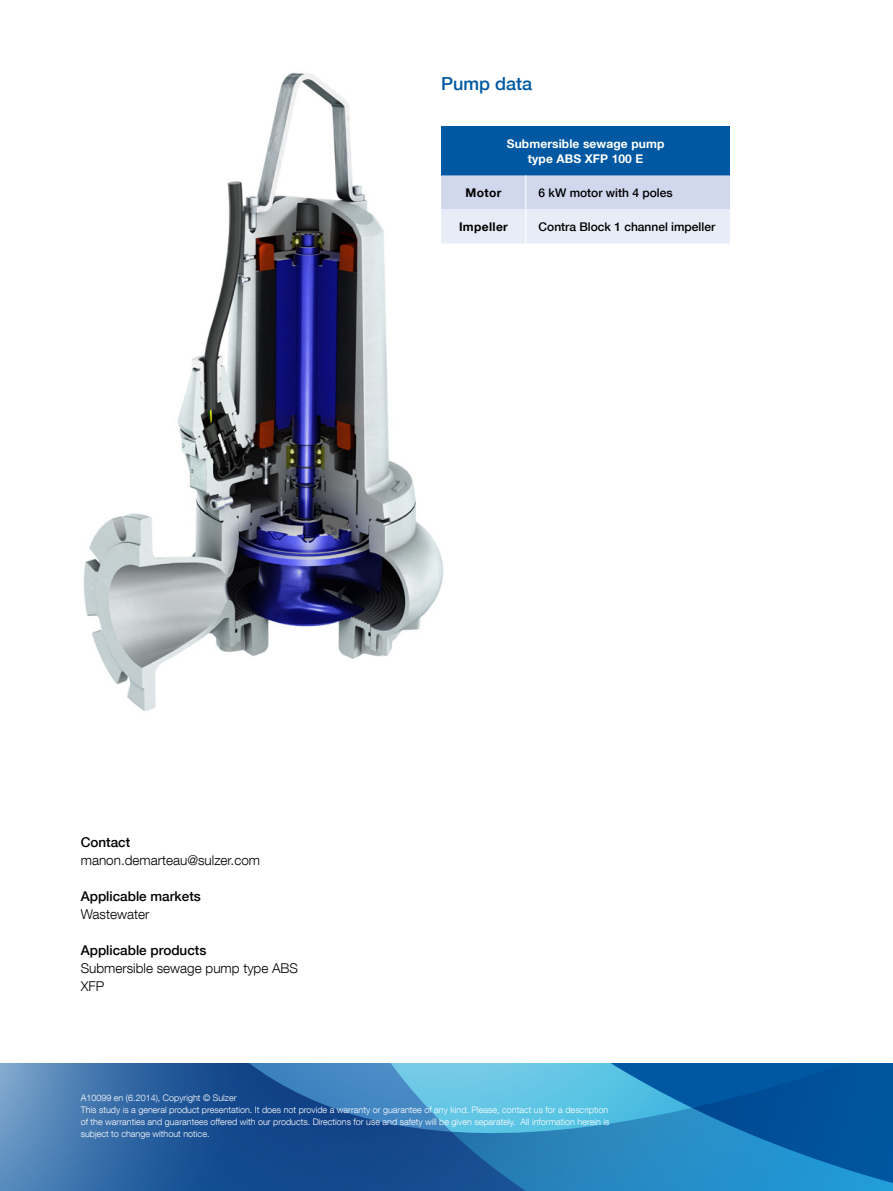
<style>
.page{position:relative;width:893px;height:1191px;background:#fff}
.page>*{position:absolute;margin:0;border:0;box-sizing:border-box;transform-origin:0 0}
.Subheading{font:500 18px "Helvetica Neue LT Com";color:#0058a2}
.leipis{font:300 13.5px/18px "Helvetica Neue LT Com";color:#000}
.leipis-2{font:500 13.5px "Helvetica Neue LT Com";color:#000}
.väliotsikko{font:300 13.5px "Helvetica Neue LT Com";color:#000}
.väliotsikko-2{font:500 13.5px "Helvetica Neue LT Com";color:#000}
.Leipis{font:500 12px "Helvetica Neue LT Com";color:#000}
.Tabelle_klein{font:700 12px/15px "Helvetica Neue LT Com";letter-spacing:.01em;color:#fff;text-align:center}
.Tabelle_PRODUKT{font:700 12px "Helvetica Neue LT Com";letter-spacing:.03em;color:#000}
.t1{font:300 9px/12px "Helvetica Neue LT Com";color:#fff}
</style>
<div class="page">
<img style="left:83px;top:72px;width:361px;height:639px">
<svg style="left:0;top:1063px;width:893px;height:128px;background:#2a74af"></svg>
<div style="left:441px;top:126px;width:289px;height:49px;background:#0058a2"></div>
<svg style="left:441px;top:175px;width:289px;height:69px;background:#dbe1f2"></svg>
<hr style="left:525px;top:175px;width:1px;height:34px;background:#fff">
<hr style="left:525px;top:209px;width:1px;height:35px;background:#fff">
<p class="Subheading" style="left:441px;top:73px;width:93px">Pump data</p>
<p class="Tabelle_klein" style="left:507px;top:135px;width:159px">Submersible sewage pump type ABS XFP 100 E</p>
<p class="Tabelle_PRODUKT" style="left:466px;top:185px;width:37px">Motor</p>
<p class="Leipis" style="left:539px;top:185px;width:136px">6 kW motor with 4 poles</p>
<p class="Tabelle_PRODUKT" style="left:459px;top:219px;width:50px">Impeller</p>
<p class="Leipis" style="left:539px;top:219px;width:178px">Contra Block 1 channel impeller</p>
<p class="väliotsikko-2" style="left:81px;top:833px;width:51px">Contact</p>
<p class="väliotsikko" style="left:81px;top:851px;width:181px">manon.demarteau@sulzer.com</p>
<p class="leipis-2" style="left:81px;top:887px;width:122px">Applicable markets</p>
<p class="leipis" style="left:81px;top:904px;width:70px">Wastewater</p>
<p class="leipis-2" style="left:81px;top:941px;width:127px">Applicable products</p>
<p class="leipis" style="left:81px;top:958px;width:219px">Submersible sewage pump type ABS<br>XFP</p>
<p class="t1" style="left:81px;top:1091px;width:157px">A10099 en (6.2014), Copyright © Sulzer</p>
<p class="t1" style="left:81px;top:1103px;width:530px">This study is a general product presentation. It does not provide a warranty or guarantee of any kind. Please, contact us for a description of the warranties and guarantees offered with our products. Directions for use and safety will be given separately. All information herein is subject to change without notice.</p>
</div>
